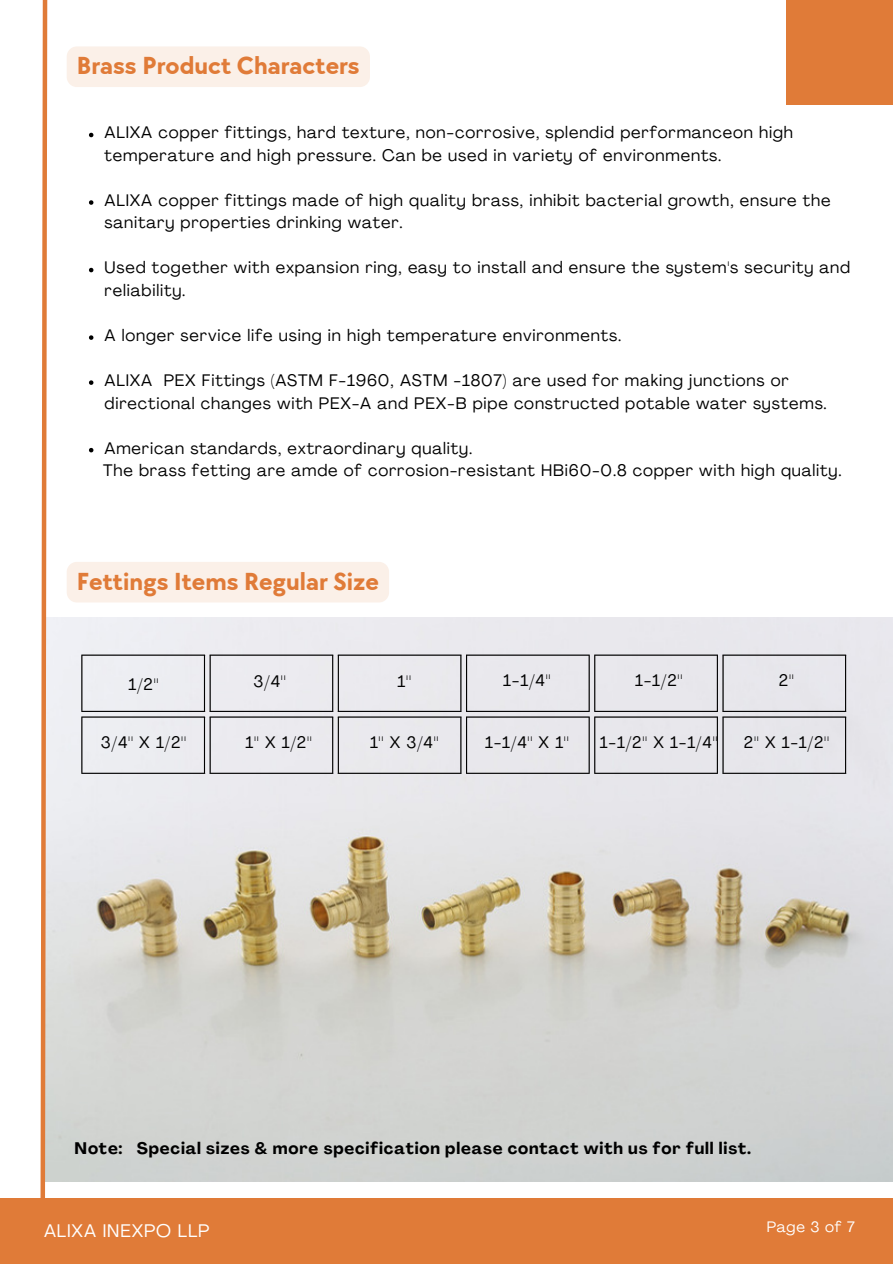
<style>
.page{position:relative;width:893px;height:1264px;background:#fff}
.page>*{position:absolute;margin:0;border:0;box-sizing:border-box;transform-origin:0 0}
.t1{font:700 25.5px "TT Chocolates";color:#e07b38}
.t2{font:18px "Agrandir";letter-spacing:.05em;color:#fff}
.t3{font:16.5px/22.5px "Agrandir";letter-spacing:.05em;color:#000}
.t4{font:700 16.5px "Agrandir";letter-spacing:.05em;color:#000}
.t5{font:15px "Agrandir";letter-spacing:.05em;color:#fff}
</style>
<div class="page">
<div style="left:0;top:1197px;width:892px;height:66px;background:#e07b38"></div>
<img style="left:50px;top:618px;width:842px;height:563px">
<svg style="left:38px;top:0;width:12px;height:1198px"></svg>
<div style="left:786px;top:0;width:106px;height:105px;background:#e07b38"></div>
<hr style="left:81px;top:655px;width:1px;height:55px;background:#000">
<hr style="left:204px;top:655px;width:1px;height:55px;background:#000">
<hr style="left:81px;top:654px;width:124px;height:1px;background:#000">
<hr style="left:81px;top:710px;width:124px;height:2px;background:#000">
<hr style="left:209px;top:655px;width:2px;height:55px;background:#000">
<hr style="left:332px;top:655px;width:1px;height:55px;background:#000">
<hr style="left:209px;top:654px;width:124px;height:1px;background:#000">
<hr style="left:209px;top:710px;width:124px;height:2px;background:#000">
<hr style="left:338px;top:655px;width:1px;height:55px;background:#000">
<hr style="left:460px;top:655px;width:1px;height:55px;background:#000">
<hr style="left:338px;top:654px;width:123px;height:1px;background:#000">
<hr style="left:338px;top:710px;width:123px;height:2px;background:#000">
<hr style="left:466px;top:655px;width:1px;height:55px;background:#000">
<hr style="left:588px;top:655px;width:1px;height:55px;background:#000">
<hr style="left:466px;top:654px;width:123px;height:1px;background:#000">
<hr style="left:466px;top:710px;width:123px;height:2px;background:#000">
<hr style="left:594px;top:655px;width:1px;height:55px;background:#000">
<hr style="left:716px;top:655px;width:1px;height:55px;background:#000">
<hr style="left:594px;top:654px;width:123px;height:1px;background:#000">
<hr style="left:594px;top:710px;width:123px;height:2px;background:#000">
<hr style="left:722px;top:655px;width:1px;height:55px;background:#000">
<hr style="left:845px;top:655px;width:1px;height:55px;background:#000">
<hr style="left:722px;top:654px;width:124px;height:1px;background:#000">
<hr style="left:722px;top:710px;width:124px;height:2px;background:#000">
<hr style="left:81px;top:717px;width:1px;height:55px;background:#000">
<hr style="left:204px;top:717px;width:1px;height:55px;background:#000">
<hr style="left:81px;top:716px;width:124px;height:1px;background:#000">
<hr style="left:81px;top:772px;width:124px;height:1px;background:#000">
<hr style="left:209px;top:717px;width:2px;height:55px;background:#000">
<hr style="left:332px;top:717px;width:1px;height:55px;background:#000">
<hr style="left:209px;top:716px;width:124px;height:1px;background:#000">
<hr style="left:209px;top:772px;width:124px;height:1px;background:#000">
<hr style="left:338px;top:717px;width:1px;height:55px;background:#000">
<hr style="left:460px;top:717px;width:1px;height:55px;background:#000">
<hr style="left:338px;top:716px;width:123px;height:1px;background:#000">
<hr style="left:338px;top:772px;width:123px;height:1px;background:#000">
<hr style="left:466px;top:717px;width:1px;height:55px;background:#000">
<hr style="left:588px;top:717px;width:1px;height:55px;background:#000">
<hr style="left:466px;top:716px;width:123px;height:1px;background:#000">
<hr style="left:466px;top:772px;width:123px;height:1px;background:#000">
<hr style="left:594px;top:717px;width:1px;height:55px;background:#000">
<hr style="left:716px;top:717px;width:1px;height:55px;background:#000">
<hr style="left:594px;top:716px;width:123px;height:1px;background:#000">
<hr style="left:594px;top:772px;width:123px;height:1px;background:#000">
<hr style="left:722px;top:717px;width:1px;height:55px;background:#000">
<hr style="left:845px;top:717px;width:1px;height:55px;background:#000">
<hr style="left:722px;top:716px;width:124px;height:1px;background:#000">
<hr style="left:722px;top:772px;width:124px;height:1px;background:#000">
<svg style="left:89px;top:133px;width:4px;height:4px"></svg>
<svg style="left:89px;top:200px;width:4px;height:5px"></svg>
<svg style="left:89px;top:268px;width:4px;height:4px"></svg>
<svg style="left:89px;top:335px;width:4px;height:5px"></svg>
<svg style="left:89px;top:380px;width:4px;height:5px"></svg>
<svg style="left:89px;top:448px;width:4px;height:4px"></svg>
<div style="left:67px;top:46px;width:303px;height:41px;background:#fbf0e8"></div>
<div style="left:67px;top:562px;width:322px;height:40px;background:#fbf0e8;border-radius:10px"></div>
<h4 class="t1" style="left:77px;top:51px;width:284px">Brass Product Characters</h4>
<p class="t3" style="left:105px;top:123px;width:689px">ALIXA copper fittings, hard texture, non-corrosive, splendid performanceon high temperature and high pressure. Can be used in variety of environments.</p>
<p class="t3" style="left:105px;top:190px;width:727px">ALIXA copper fittings made of high quality brass, inhibit bacterial growth, ensure the sanitary properties drinking water.</p>
<p class="t3" style="left:105px;top:258px;width:747px">Used together with expansion ring, easy to install and ensure the system's security and reliability.</p>
<p class="t3" style="left:105px;top:325px;width:518px">A longer service life using in high temperature environments.</p>
<h4 class="t3" style="left:105px;top:370px;width:723px">ALIXA PEX Fittings (ASTM F-1960, ASTM -1807) are used for making junctions or directional changes with PEX-A and PEX-B pipe constructed potable water systems.</h4>
<h1 class="t3" style="left:105px;top:438px;width:369px">American standards, extraordinary quality.</h1>
<p class="t3" style="left:103px;top:460px;width:740px">The brass fetting are amde of corrosion-resistant HBi60-0.8 copper with high quality.</p>
<h4 class="t1" style="left:77px;top:566px;width:303px">Fettings Items Regular Size</h4>
<h4 class="t3" style="left:128px;top:675px;width:32px">1/2''</h4>
<h2 class="t3" style="left:253px;top:672px;width:34px">3/4''</h2>
<h2 class="t3" style="left:397px;top:672px;width:15px">1''</h2>
<h3 class="t3" style="left:503px;top:670px;width:49px">1-1/4''</h3>
<h4 class="t3" style="left:635px;top:670px;width:49px">1-1/2''</h4>
<h2 class="t3" style="left:778px;top:670px;width:17px">2''</h2>
<h4 class="t3" style="left:101px;top:732px;width:87px">3/4'' X 1/2''</h4>
<h2 class="t3" style="left:245px;top:732px;width:68px">1'' X 1/2''</h2>
<h2 class="t3" style="left:370px;top:732px;width:70px">1'' X 3/4''</h2>
<h4 class="t3" style="left:485px;top:732px;width:85px">1-1/4'' X 1''</h4>
<h2 class="t3" style="left:600px;top:732px;width:119px">1-1/2'' X 1-1/4''</h2>
<p class="t3" style="left:743px;top:732px;width:87px">2'' X 1-1/2''</p>
<p class="t4" style="left:75px;top:1141px;width:678px">Note: Special sizes &amp; more specification please contact with us for full list.</p>
<p class="t2" style="left:44px;top:1223px;width:167px">ALIXA INEXPO LLP</p>
<p class="t5" style="left:766px;top:1221px;width:90px">Page 3 of 7</p>
</div>
